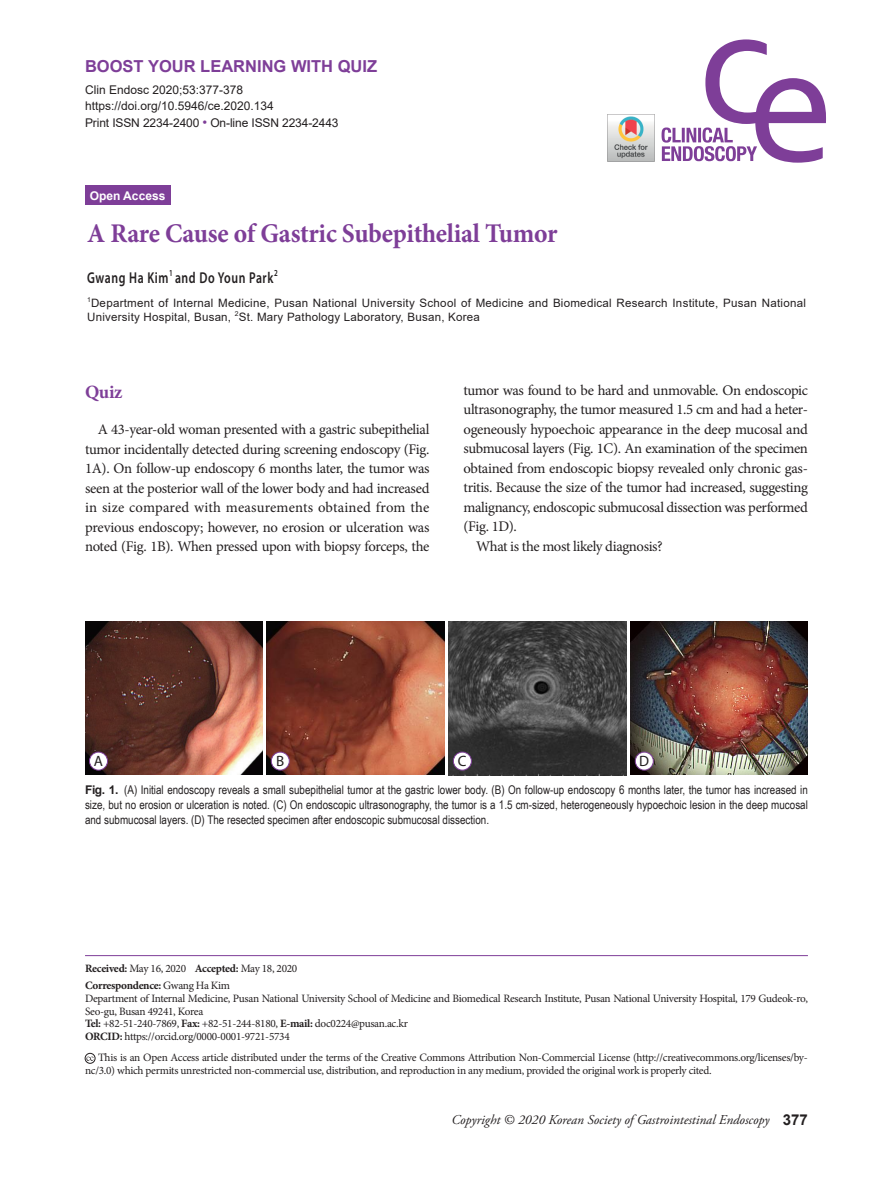
<style>
.page{position:relative;width:893px;height:1191px;background:#fff}
.page>*{position:absolute;margin:0;border:0;box-sizing:border-box;transform-origin:0 0}
.Main_Head{font:700 27px "Minion Pro";letter-spacing:-.01em;color:#7e3e98;scale:.95 1}
.대제목{font:700 18.75px "Minion Pro";color:#7e3e98}
.ORIGINAL_ARTICLE{font:700 16.5px "Arial";color:#7e3e98}
.저자명{font:600 15.75px "Myriad Pro";letter-spacing:.05em;color:#231f20;scale:.75 1}
.그림_ABC{font:15px "Myriad Pro";color:#231f20}
.본문{font:14.7px/19.5px "Minion Pro";letter-spacing:-.025em;color:#231f20;text-align:justify}
.t1{font:italic 13.5px "Adobe Garamond Pro";color:#231f20}
.그림제목{font:12px/15px "Arial Narrow";color:#231f20;text-align:justify}
.ORIGINAL_ARTICLE-내{font:12px "Arial";letter-spacing:-.01em;color:#231f20}
.ORIGINAL_ARTICLE-2{font:12px "Arial";color:#231f20}
.Open_Access{font:700 12px "Arial";color:#fff}
.저자명_내용{font:11.55px/13.8px "Arial";letter-spacing:.02em;color:#231f20}
.본문_밑_저자소개{font:11.25px/12.8px "Minion Pro";letter-spacing:-.025em;color:#231f20}
.본문_밑_저자소개2{font:11.25px/12.8px "Minion Pro";letter-spacing:-.025em;color:#231f20}
.저자명-2{font:600 9.15px "Myriad Pro";color:#231f20;scale:.75 1}
.저자명_내용-2{font:6.75px "Arial";color:#231f20}
.s1{font-size:13.5px;color:#7e3e98}
.s2{font-family:"Arial";font-weight:700}
.s3{font-weight:700}
.s4{font-family:"Arial";font-weight:700;font-style:normal;font-size:15px}
</style>
<div class="page">
<svg style="left:661px;top:39px;width:165px;height:124px"></svg>
<div style="left:85px;top:186px;width:85px;height:19px;background:#7e3e98"></div>
<div style="left:85px;top:1053px;width:10px;height:10px;border:1px solid #231f20;border-radius:50%"></div>
<svg style="left:86px;top:1056px;width:8px;height:4px"></svg>
<hr style="left:85px;top:955px;width:723px;height:1px;background:#7e3e98">
<img style="left:85px;top:621px;width:178px;height:153px">
<img style="left:267px;top:621px;width:177px;height:153px">
<img style="left:449px;top:621px;width:177px;height:154px">
<img style="left:631px;top:621px;width:177px;height:153px">
<div style="left:89px;top:752px;width:19px;height:18px;background:#fff;border-radius:50%"></div>
<div style="left:89px;top:752px;width:19px;height:18px;border:1px solid #7e3e98;border-radius:50%"></div>
<div style="left:271px;top:752px;width:18px;height:18px;background:#fff;border-radius:50%"></div>
<div style="left:271px;top:752px;width:18px;height:18px;border:1px solid #7e3e98;border-radius:50%"></div>
<div style="left:453px;top:752px;width:18px;height:18px;background:#fff;border-radius:50%"></div>
<div style="left:453px;top:752px;width:19px;height:18px;border:1px solid #7e3e98;border-radius:50%"></div>
<div style="left:635px;top:752px;width:18px;height:18px;background:#fff;border-radius:50%"></div>
<div style="left:635px;top:752px;width:18px;height:18px;border:1px solid #7e3e98;border-radius:50%"></div>
<img style="left:608px;top:116px;width:46px;height:46px">
<p class="ORIGINAL_ARTICLE" style="left:85px;top:55px;width:294px">BOOST YOUR LEARNING WITH QUIZ</p>
<p class="ORIGINAL_ARTICLE-2" style="left:85px;top:82px;width:160px">Clin Endosc 2020;53:377-378</p>
<p class="ORIGINAL_ARTICLE-내" style="left:85px;top:98px;width:190px">https://doi.org/10.5946/ce.2020.134</p>
<p class="ORIGINAL_ARTICLE-내" style="left:85px;top:114px;width:255px">Print ISSN 2234-2400 <span class="s1">•</span> On-line ISSN 2234-2443</p>
<p class="Open_Access" style="left:90px;top:187px;width:77px">Open Access</p>
<p class="Main_Head" style="left:87px;top:214px;width:497px">A Rare Cause of Gastric Subepithelial Tumor</p>
<p class="저자명" style="left:87px;top:268px;width:250px">Gwang Ha Kim and Do Youn Park</p>
<p class="저자명-2" style="left:169px;top:267px;width:6px">1</p>
<p class="저자명-2" style="left:274px;top:267px;width:6px">2</p>
<p class="저자명_내용-2" style="left:87px;top:295px;width:5px">1</p>
<p class="저자명_내용" style="left:87px;top:296px;width:720px;text-indent:4px">Department of Internal Medicine, Pusan National University School of Medicine and Biomedical Research Institute, Pusan National<br>University Hospital, Busan,</p>
<p class="저자명_내용-2" style="left:235px;top:309px;width:5px">2</p>
<p class="저자명_내용" style="left:239px;top:310px;width:243px">St. Mary Pathology Laboratory, Busan, Korea</p>
<p class="대제목" style="left:85px;top:379px;width:39px">Quiz</p>
<p class="본문" style="left:85px;top:420px;width:346px;text-indent:13px">A 43-year-old woman presented with a gastric subepithelial tumor incidentally detected during screening endoscopy (Fig.<br>1A). On follow-up endoscopy 6 months later, the tumor was seen at the posterior wall of the lower body and had increased in size compared with measurements obtained from the previous endoscopy; however, no erosion or ulceration was noted (Fig. 1B). When pressed upon with biopsy forceps, the</p>
<p class="본문" style="left:463px;top:380px;width:346px">tumor was found to be hard and unmovable. On endoscopic ultrasonography, the tumor measured 1.5 cm and had a heter&shy;ogeneously hypoechoic appearance in the deep mucosal and submucosal layers (Fig. 1C). An examination of the specimen obtained from endoscopic biopsy revealed only chronic gas&shy;tritis. Because the size of the tumor had increased, suggesting malignancy, endoscopic submucosal dissection was performed (Fig. 1D).</p>
<p class="본문" style="left:476px;top:536px;width:188px">What is the most likely diagnosis?</p>
<p class="그림_ABC" style="left:94px;top:752px;width:11px">A</p>
<p class="그림_ABC" style="left:276px;top:752px;width:10px">B</p>
<p class="그림_ABC" style="left:458px;top:752px;width:10px">C</p>
<p class="그림_ABC" style="left:639px;top:752px;width:11px">D</p>
<p class="그림제목" style="left:85px;top:781px;width:724px"><span class="s2">Fig. 1.</span> (A) Initial endoscopy reveals a small subepithelial tumor at the gastric lower body. (B) On follow-up endoscopy 6 months later, the tumor has increased in size, but no erosion or ulceration is noted. (C) On endoscopic ultrasonography, the tumor is a 1.5 cm-sized, heterogeneously hypoechoic lesion in the deep mucosal and submucosal layers. (D) The resected specimen after endoscopic submucosal dissection.</p>
<p class="본문_밑_저자소개" style="left:85px;top:962px;width:214px"><span class="s3">Received:</span> May 16, 2020 <span class="s3">Accepted:</span> May 18, 2020</p>
<p class="본문_밑_저자소개" style="left:85px;top:979px;width:724px"><span class="s3">Correspondence:</span> Gwang Ha Kim<br>Department of Internal Medicine, Pusan National University School of Medicine and Biomedical Research Institute, Pusan National University Hospital, 179 Gudeok-ro, Seo-gu, Busan 49241, Korea<br><span class="s3">Tel:</span> +82-51-240-7869, <span class="s3">Fax:</span> +82-51-244-8180, <span class="s3">E-mail:</span> doc0224@pusan.ac.kr<br><span class="s3">ORCID:</span> https://orcid.org/0000-0001-9721-5734</p>
<p class="본문_밑_저자소개2" style="left:85px;top:1051px;width:724px;text-indent:13px">This is an Open Access article distributed under the terms of the Creative Commons Attribution Non-Commercial License (http://creativecommons.org/licenses/by&shy;nc/3.0) which permits unrestricted non-commercial use, distribution, and reproduction in any medium, provided the original work is properly cited.</p>
<p class="t1" style="left:451px;top:1111px;width:358px">Copyright © 2020 Korean Society of Gastrointestinal Endoscopy <span class="s4">377</span></p>
</div>
